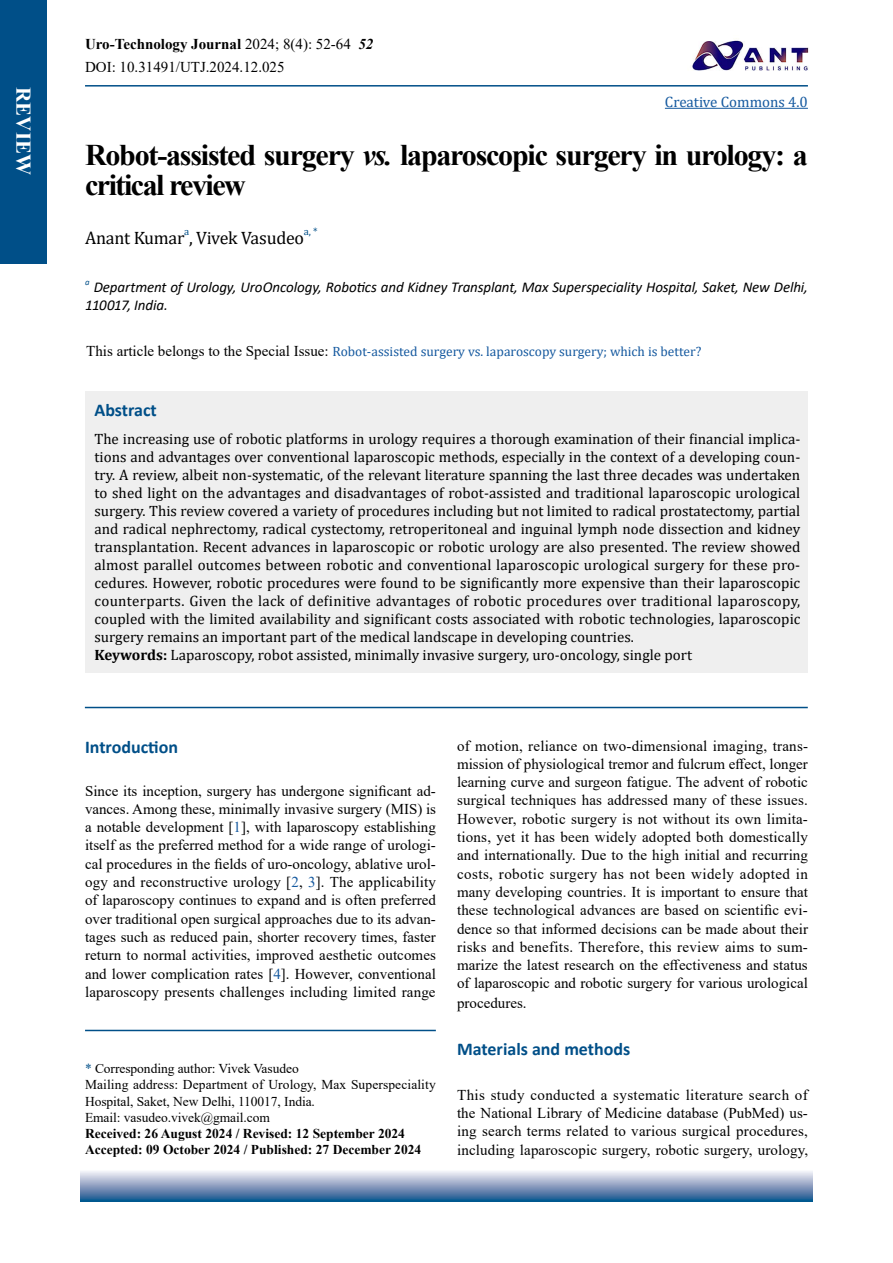
<style>
.page{position:relative;width:893px;height:1263px;background:#fff}
.page>*{position:absolute;margin:0;border:0;box-sizing:border-box;transform-origin:0 0}
.t1{font:700 30px/30px "Times New Roman";letter-spacing:-.04em;color:#000}
.t2{font:700 21px "Times New Roman";color:#fff}
.t3{font:700 18px "Calibri";color:#004f88}
.t4{font:18px "Cambria";letter-spacing:-.015em;color:#000}
.t5{font:15px/18.3px "Times New Roman";letter-spacing:.01em;color:#000;text-align:justify}
.t6{font:15px/18px "Cambria";color:#000}
.t7{font:italic 15px/18px "Calibri";letter-spacing:-.01em;color:#000}
.t8{font:15px "Cambria";color:#15599f}
.t9{font:13.5px/16.2px "Times New Roman";letter-spacing:-.005em;color:#000}
.t10{font:13.5px "Cambria";color:#15599f}
.t11{font:700 13.5px/16.2px "Times New Roman";color:#000}
.t12{font:10.5px "Cambria";color:#004f88}
.t13{font:italic 8.7px "Calibri";color:#004f88}
.s1{font-weight:700}
.s2{font-weight:700;font-style:italic}
.s3{font-style:italic}
.s4{font-family:"Times New Roman";font-size:15px;color:#000}
.s5{color:#15599f}
.s6{color:#004f88}
</style>
<div class="page">
<div style="left:85px;top:391px;width:723px;height:282px;background:#efefef"></div>
<div style="left:0;top:0;width:47px;height:264px;background:#004f88"></div>
<img style="left:690px;top:40px;width:119px;height:31px">
<hr style="left:85px;top:85px;width:723px;height:2px;background:#004f88">
<hr style="left:665px;top:108px;width:143px;height:1px;background:#15599f">
<hr style="left:85px;top:707px;width:723px;height:1px;background:#004f88">
<svg style="left:81px;top:1171px;width:731px;height:30px"></svg>
<hr style="left:85px;top:1030px;width:351px;height:1px;background:#004f88">
<h2 class="t2" style="left:39px;top:87px;width:89px;rotate:90deg">REVIEW</h2>
<p class="t5" style="left:85px;top:32px;width:290px;line-height:22.6px"><span class="s1">Uro-Technology Journal</span> 2024; 8(4): 52-64 <span class="s2">52<br></span>DOI: 10.31491/UTJ.2024.12.025</p>
<p class="t8" style="left:665px;top:93px;width:145px">Creative Commons 4.0</p>
<h1 class="t1" style="left:85px;top:139px;width:724px">Robot-assisted surgery <span class="s3">vs.</span> laparoscopic surgery in urology: a critical review</h1>
<p class="t4" style="left:85px;top:227px;width:221px">Anant Kumar , Vivek Vasudeo</p>
<p class="t12" style="left:184px;top:225px;width:7px">a</p>
<p class="t12" style="left:304px;top:225px;width:15px">a, *</p>
<p class="t13" style="left:85px;top:276px;width:6px">a</p>
<p class="t7" style="left:85px;top:277px;width:724px;text-indent:9px">Department of Urology, UroOncology, Robotics and Kidney Transplant, Max Superspeciality Hospital, Saket, New Delhi,<br>110017, India.</p>
<p class="t10" style="left:86px;top:343px;width:617px"><span class="s4">This article belongs to the Special Issue:</span> Robot-assisted surgery vs. laparoscopy surgery; which is better?</p>
<p class="t3" style="left:94px;top:398px;width:64px">Abstract</p>
<p class="t6" style="left:94px;top:429px;width:708px">The increasing use of robotic platforms in urology requires a thorough examination of their financial implica&shy;tions and advantages over conventional laparoscopic methods, especially in the context of a developing coun&shy;try. A review, albeit non-systematic, of the relevant literature spanning the last three decades was undertaken to shed light on the advantages and disadvantages of robot-assisted and traditional laparoscopic urological surgery. This review covered a variety of procedures including but not limited to radical prostatectomy, partial and radical nephrectomy, radical cystectomy, retroperitoneal and inguinal lymph node dissection and kidney transplantation. Recent advances in laparoscopic or robotic urology are also presented. The review showed almost parallel outcomes between robotic and conventional laparoscopic urological surgery for these pro&shy;cedures. However, robotic procedures were found to be significantly more expensive than their laparoscopic counterparts. Given the lack of definitive advantages of robotic procedures over traditional laparoscopy, coupled with the limited availability and significant costs associated with robotic technologies, laparoscopic surgery remains an important part of the medical landscape in developing countries.<br><span class="s1">Keywords:</span> Laparoscopy, robot assisted, minimally invasive surgery, uro-oncology, single port</p>
<p class="t3" style="left:85px;top:734px;width:95px">Introduction</p>
<p class="t5" style="left:85px;top:781px;width:352px">Since its inception, surgery has undergone significant ad&shy;vances. Among these, minimally invasive surgery (MIS) is a notable development [<span class="s5">1</span>], with laparoscopy establishing itself as the preferred method for a wide range of urologi&shy;cal procedures in the fields of uro-oncology, ablative urol&shy;ogy and reconstructive urology [<span class="s5">2</span>, <span class="s5">3</span>]. The applicability of laparoscopy continues to expand and is often preferred over traditional open surgical approaches due to its advan&shy;tages such as reduced pain, shorter recovery times, faster return to normal activities, improved aesthetic outcomes and lower complication rates [<span class="s5">4</span>]. However, conventional laparoscopy presents challenges including limited range</p>
<p class="t9" style="left:85px;top:1060px;width:352px"><span class="s6">*</span> Corresponding author: Vivek Vasudeo<br>Mailing address: Department of Urology, Max Superspeciality Hospital, Saket, New Delhi, 110017, India.<br>Email: vasudeo.vivek@gmail.com</p>
<p class="t11" style="left:85px;top:1125px;width:338px">Received: 26 August 2024 / Revised: 12 September 2024<br>Accepted: 09 October 2024 / Published: 27 December 2024</p>
<p class="t5" style="left:457px;top:736px;width:352px">of motion, reliance on two-dimensional imaging, trans&shy;mission of physiological tremor and fulcrum effect, longer learning curve and surgeon fatigue. The advent of robotic surgical techniques has addressed many of these issues.<br>However, robotic surgery is not without its own limita&shy;tions, yet it has been widely adopted both domestically and internationally. Due to the high initial and recurring costs, robotic surgery has not been widely adopted in many developing countries. It is important to ensure that these technological advances are based on scientific evi&shy;dence so that informed decisions can be made about their risks and benefits. Therefore, this review aims to sum&shy;marize the latest research on the effectiveness and status of laparoscopic and robotic surgery for various urological</p>
<p class="t5" style="left:457px;top:993px;width:71px">procedures.</p>
<p class="t3" style="left:457px;top:1037px;width:175px">Materials and methods</p>
<p class="t5" style="left:457px;top:1085px;width:352px">This study conducted a systematic literature search of the National Library of Medicine database (PubMed) us&shy;ing search terms related to various surgical procedures, including laparoscopic surgery, robotic surgery, urology,</p>
</div>
